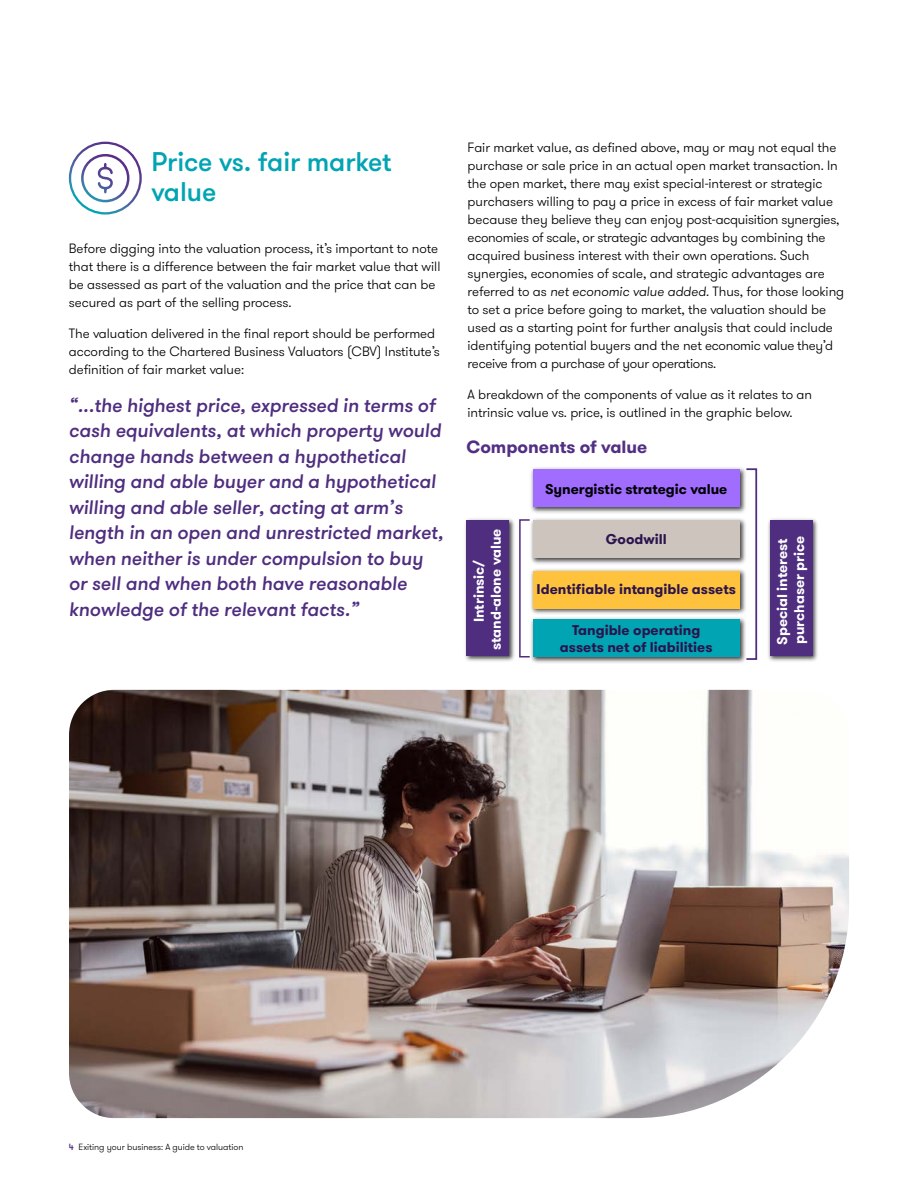
<style>
.page{position:relative;width:918px;height:1188px;background:#fff}
.page>*{position:absolute;margin:0;border:0;box-sizing:border-box;transform-origin:0 0}
.Body_H2_Teal_heading{font:500 27px/30px "GT Walsheim Pro";letter-spacing:-.005em;color:#00a4b3}
.Body_Quote{font:italic 500 19.5px/25.5px "GT Walsheim Pro";letter-spacing:-.005em;color:#4f2d7f}
.t1{font:700 17.7px "GT Walsheim Pro";color:#522f83}
.t2{font:700 14.1px/17px "GT Walsheim Pro";color:#2b144d;text-align:center}
.t3{font:700 14.1px/17px "GT Walsheim Pro";color:#fff;text-align:center}
.t4{font:700 14.1px "GT Walsheim Pro";color:#000}
.Body_Body_text{font:300 13.5px/18px "GT Walsheim Pro";letter-spacing:-.005em;color:#000}
.t5{font:300 9px "GT Walsheim Pro";letter-spacing:-.005em;color:#000}
.s1{font-style:italic}
.s2{font-weight:500;color:#4f2d7f}
</style>
<div class="page">
<svg style="left:69px;top:142px;width:73px;height:73px"></svg>
<img style="left:69px;top:690px;width:780px;height:428px">
<div style="left:519px;top:519px;width:11px;height:139px;border:2px solid #4f2d7f"></div>
<div style="left:746px;top:468px;width:11px;height:192px;border:2px solid #4f2d7f"></div>
<img style="left:465px;top:518px;width:50px;height:144px">
<div style="left:466px;top:520px;width:43px;height:135px;background:#4f2d7f"></div>
<img style="left:768px;top:518px;width:50px;height:144px">
<div style="left:770px;top:520px;width:42px;height:135px;background:#4f2d7f"></div>
<img style="left:529px;top:467px;width:219px;height:148px">
<div style="left:533px;top:469px;width:206px;height:38px;background:#a06dff"></div>
<div style="left:533px;top:520px;width:206px;height:38px;background:#ccc4bd"></div>
<div style="left:533px;top:571px;width:206px;height:37px;background:#ffc23d"></div>
<img style="left:529px;top:615px;width:219px;height:48px">
<div style="left:533px;top:619px;width:206px;height:38px;background:#00a4b3"></div>
<h2 class="Body_H2_Teal_heading" style="left:151px;top:147px;width:242px">Price vs. fair market value</h2>
<p class="Body_Body_text" style="left:69px;top:240px;width:373px">Before digging into the valuation process, it’s important to note that there is a difference between the fair market value that will be assessed as part of the valuation and the price that can be secured as part of the selling process.</p>
<p class="Body_Body_text" style="left:69px;top:324px;width:373px">The valuation delivered in the final report should be performed according to the Chartered Business Valuators (CBV) Institute’s definition of fair market value:</p>
<p class="Body_Quote" style="left:69px;top:393px;width:376px">“...the highest price, expressed in terms of cash equivalents, at which property would change hands between a hypothetical willing and able buyer and a hypothetical willing and able seller, acting at arm’s length in an open and unrestricted market, when neither is under compulsion to buy or sell and when both have reasonable knowledge of the relevant facts.”</p>
<p class="Body_Body_text" style="left:468px;top:139px;width:378px">Fair market value, as defined above, may or may not equal the purchase or sale price in an actual open market transaction. In the open market, there may exist special-interest or strategic purchasers willing to pay a price in excess of fair market value because they believe they can enjoy post-acquisition synergies, economies of scale, or strategic advantages by combining the acquired business interest with their own operations. Such synergies, economies of scale, and strategic advantages are referred to as <span class="s1">net economic value added</span>. Thus, for those looking to set a price before going to market, the valuation should be used as a starting point for further analysis that could include identifying potential buyers and the net economic value they’d receive from a purchase of your operations.</p>
<p class="Body_Body_text" style="left:468px;top:385px;width:346px">A breakdown of the components of value as it relates to an intrinsic value vs. price, is outlined in the graphic below.</p>
<p class="t1" style="left:466px;top:435px;width:182px">Components of value</p>
<p class="t4" style="left:545px;top:480px;width:184px">Synergistic strategic value</p>
<p class="t2" style="left:606px;top:531px;width:62px">Goodwill</p>
<p class="t2" style="left:537px;top:580px;width:201px">Identifiable intangible assets</p>
<p class="t2" style="left:560px;top:622px;width:154px">Tangible operating assets net of liabilities</p>
<p class="t3" style="left:471px;top:650px;width:123px;rotate:-90deg">Intrinsic/ stand-alone value</p>
<p class="t3" style="left:774px;top:645px;width:111px;text-align:left;rotate:-90deg">Special interest purchaser price</p>
<p class="t5" style="left:69px;top:1141px;width:176px"><span class="s2">4</span> Exiting your business: A guide to valuation</p>
</div>
